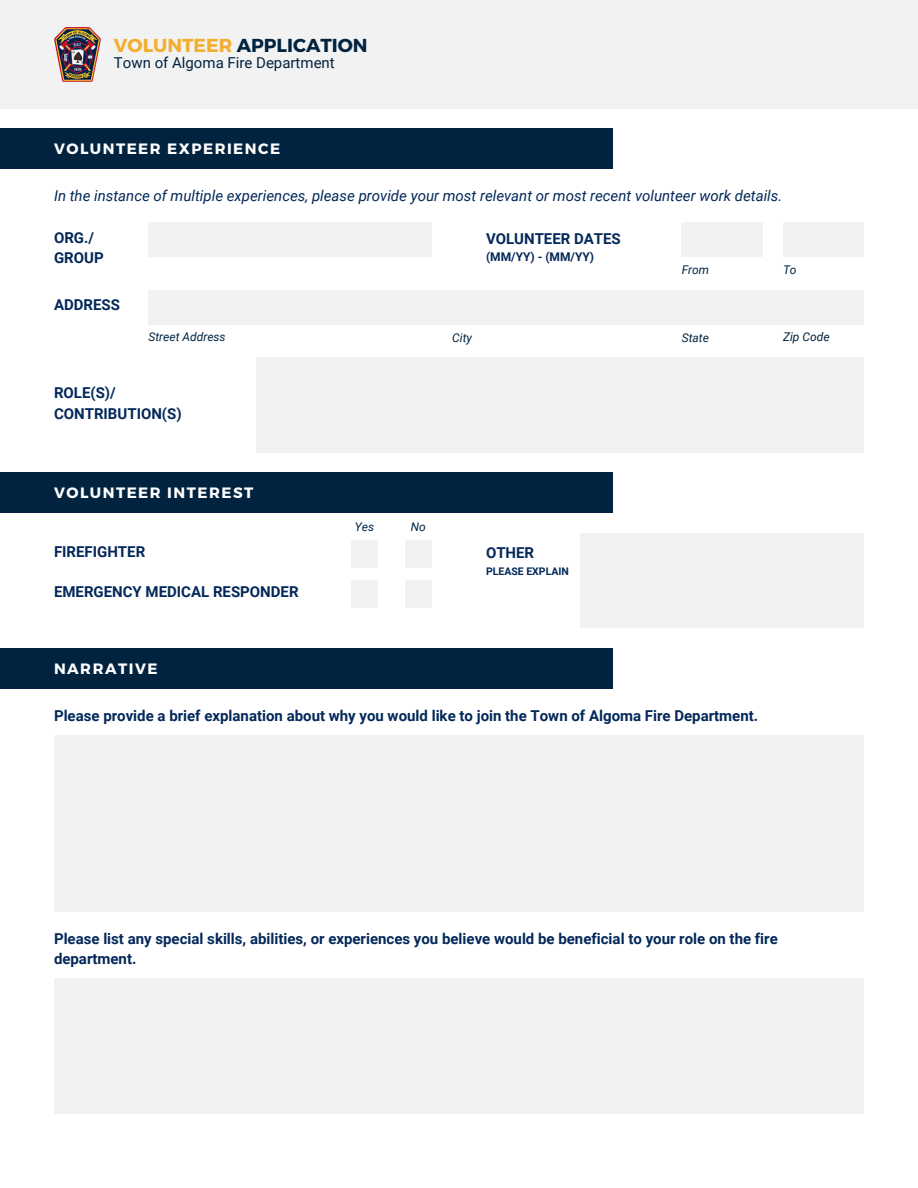
<style>
.page{position:relative;width:918px;height:1188px;background:#fff}
.page>*{position:absolute;margin:0;border:0;box-sizing:border-box;transform-origin:0 0}
.t1{font:700 18.75px "Montserrat";color:#022340}
.t2{font:700 15px/20.2px "Roboto";color:#032859}
.t3{font:italic 15px "Roboto";color:#032859}
.t4{font:700 15px "Montserrat";letter-spacing:.1em;color:#fff}
.t5{font:15px "Roboto";color:#022340}
.t6{font:italic 12px "Roboto";color:#022340}
.t7{font:700 12px "Roboto";color:#032859}
.t8{font:700 10.5px "Roboto";color:#032859}
.s1{color:#f2ae2e}
</style>
<div class="page">
<div style="left:0;top:0;width:918px;height:108px;background:#f2f2f2"></div>
<img style="left:54px;top:27px;width:46px;height:54px">
<div style="left:0;top:128px;width:612px;height:41px;background:#022340"></div>
<div style="left:149px;top:223px;width:283px;height:34px;background:#f2f2f2"></div>
<div style="left:682px;top:223px;width:81px;height:34px;background:#f2f2f2"></div>
<div style="left:783px;top:223px;width:81px;height:34px;background:#f2f2f2"></div>
<div style="left:149px;top:290px;width:715px;height:34px;background:#f2f2f2"></div>
<div style="left:257px;top:358px;width:607px;height:94px;background:#f2f2f2"></div>
<div style="left:0;top:473px;width:612px;height:40px;background:#022340"></div>
<svg style="left:405px;top:540px;width:27px;height:27px"></svg>
<svg style="left:351px;top:540px;width:27px;height:27px"></svg>
<svg style="left:405px;top:581px;width:27px;height:27px"></svg>
<svg style="left:351px;top:581px;width:27px;height:27px"></svg>
<div style="left:580px;top:533px;width:284px;height:95px;background:#f2f2f2"></div>
<div style="left:0;top:648px;width:612px;height:41px;background:#022340"></div>
<div style="left:54px;top:736px;width:810px;height:175px;background:#f2f2f2"></div>
<div style="left:54px;top:979px;width:810px;height:135px;background:#f2f2f2"></div>
<p class="t1" style="left:114px;top:33px;width:255px"><span class="s1">VOLUNTEER</span> APPLICATION</p>
<p class="t5" style="left:114px;top:55px;width:222px">Town of Algoma Fire Department</p>
<p class="t4" style="left:54px;top:139px;width:228px">VOLUNTEER EXPERIENCE</p>
<p class="t3" style="left:54px;top:187px;width:730px">In the instance of multiple experiences, please provide your most relevant or most recent volunteer work details.</p>
<p class="t2" style="left:54px;top:228px;width:42px">ORG./</p>
<p class="t2" style="left:54px;top:248px;width:51px">GROUP</p>
<p class="t6" style="left:682px;top:263px;width:29px">From</p>
<p class="t2" style="left:486px;top:229px;width:136px">VOLUNTEER DATES</p>
<p class="t7" style="left:486px;top:250px;width:110px">(MM/YY) - (MM/YY)</p>
<p class="t6" style="left:783px;top:263px;width:15px">To</p>
<p class="t2" style="left:54px;top:295px;width:68px">ADDRESS</p>
<p class="t6" style="left:148px;top:330px;width:79px">Street Address</p>
<p class="t6" style="left:452px;top:330px;width:21px">City</p>
<p class="t6" style="left:783px;top:330px;width:48px">Zip Code</p>
<p class="t6" style="left:682px;top:330px;width:29px">State</p>
<p class="t2" style="left:54px;top:383px;width:63px">ROLE(S)/</p>
<p class="t2" style="left:54px;top:403px;width:129px">CONTRIBUTION(S)</p>
<p class="t4" style="left:54px;top:483px;width:201px">VOLUNTEER INTEREST</p>
<p class="t2" style="left:54px;top:542px;width:93px">FIREFIGHTER</p>
<p class="t2" style="left:54px;top:582px;width:246px">EMERGENCY MEDICAL RESPONDER</p>
<p class="t6" style="left:355px;top:519px;width:21px">Yes</p>
<p class="t6" style="left:411px;top:519px;width:17px">No</p>
<p class="t2" style="left:486px;top:543px;width:50px">OTHER</p>
<p class="t8" style="left:486px;top:565px;width:84px">PLEASE EXPLAIN</p>
<p class="t4" style="left:54px;top:659px;width:105px">NARRATIVE</p>
<p class="t2" style="left:54px;top:706px;width:706px">Please provide a brief explanation about why you would like to join the Town of Algoma Fire Department.</p>
<p class="t2" style="left:54px;top:928px;width:725px">Please list any special skills, abilities, or experiences you believe would be beneficial to your role on the fire department.</p>
</div>
